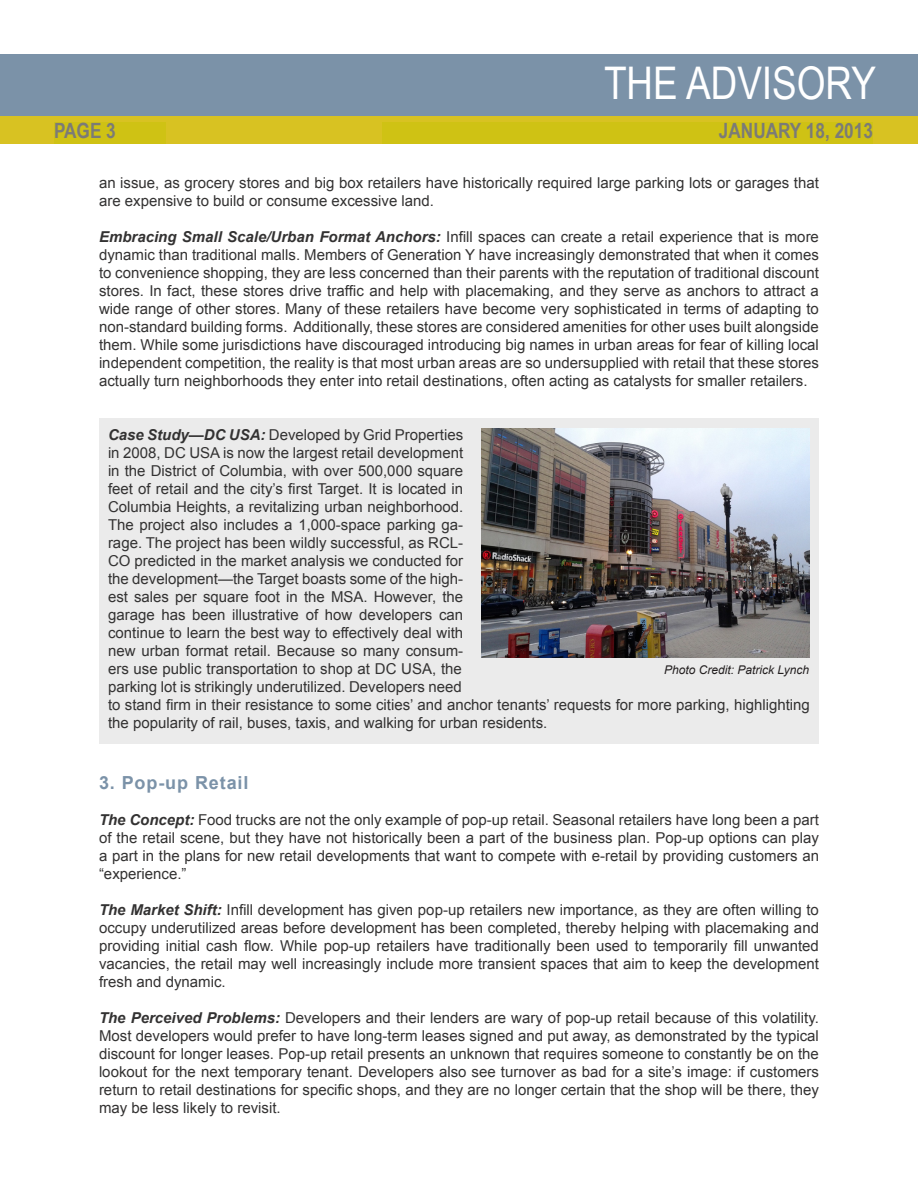
<style>
.page{position:relative;width:918px;height:1188px;background:#fff}
.page>*{position:absolute;margin:0;border:0;box-sizing:border-box;transform-origin:0 0}
.t1{font:45px "Arial Narrow";color:#fff}
.t2{font:700 21px "Arial Narrow";color:#7b7b77}
.t3{font:700 18px "Arial";letter-spacing:.05em;color:#7b92a8}
.t4{font:15px/18px "Arial";color:#333232;text-align:justify}
.t5{font:italic 12px "Arial";color:#231f20}
.s1{font-weight:700;font-style:italic}
</style>
<div class="page">
<div style="left:99px;top:418px;width:720px;height:325px;background:#ebebeb"></div>
<div style="left:0;top:115px;width:918px;height:29px;background:#d8c222"></div>
<div style="left:0;top:54px;width:918px;height:61px;background:#7b92a8"></div>
<div style="left:54px;top:122px;width:112px;height:22px;background:#cfc214"></div>
<div style="left:382px;top:122px;width:491px;height:22px;background:#cfc214"></div>
<img style="left:481px;top:428px;width:328px;height:229px">
<p class="t2" style="left:54px;top:114px;width:63px">PAGE 3</p>
<p class="t1" style="left:604px;top:50px;width:274px">THE ADVISORY</p>
<p class="t2" style="left:719px;top:114px;width:156px">JANUARY 18, 2013</p>
<p class="t4" style="left:99px;top:174px;width:721px">an issue, as grocery stores and big box retailers have historically required large parking lots or garages that are expensive to build or consume excessive land.</p>
<p class="t4" style="left:99px;top:228px;width:722px"><span class="s1">Embracing Small Scale/Urban Format Anchors:</span> Infill spaces can create a retail experience that is more dynamic than traditional malls. Members of Generation Y have increasingly demonstrated that when it comes to convenience shopping, they are less concerned than their parents with the reputation of traditional discount stores. In fact, these stores drive traffic and help with placemaking, and they serve as anchors to attract a wide range of other stores. Many of these retailers have become very sophisticated in terms of adapting to non-standard building forms. Additionally, these stores are considered amenities for other uses built alongside them. While some jurisdictions have discouraged introducing big names in urban areas for fear of killing local independent competition, the reality is that most urban areas are so undersupplied with retail that these stores actually turn neighborhoods they enter into retail destinations, often acting as catalysts for smaller retailers.</p>
<p class="t4" style="left:108px;top:426px;width:703px;text-align:left"><span class="s1">Case Study—DC USA:</span> Developed by Grid Properties<br>in 2008, DC USA is now the largest retail development<br>in the District of Columbia, with over 500,000 square<br>feet of retail and the city’s first Target. It is located in<br>Columbia Heights, a revitalizing urban neighborhood.<br>The project also includes a 1,000-space parking ga-<br>rage. The project has been wildly successful, as RCL-<br>CO predicted in the market analysis we conducted for<br>the development—the Target boasts some of the high-<br>est sales per square foot in the MSA. However, the<br>garage has been illustrative of how developers can<br>continue to learn the best way to effectively deal with<br>new urban format retail. Because so many consum-<br>ers use public transportation to shop at DC USA, the<br>parking lot is strikingly underutilized. Developers need<br>to stand firm in their resistance to some cities’ and anchor tenants’ requests for more parking, highlighting the popularity of rail, buses, taxis, and walking for urban residents.</p>
<p class="t5" style="left:664px;top:662px;width:147px">Photo Credit: Patrick Lynch</p>
<p class="t3" style="left:99px;top:771px;width:151px">3. Pop-up Retail</p>
<p class="t4" style="left:99px;top:811px;width:722px"><span class="s1">The Concept:</span> Food trucks are not the only example of pop-up retail. Seasonal retailers have long been a part of the retail scene, but they have not historically been a part of the business plan. Pop-up options can play a part in the plans for new retail developments that want to compete with e-retail by providing customers an “experience.”</p>
<p class="t4" style="left:99px;top:901px;width:722px"><span class="s1">The Market Shift:</span> Infill development has given pop-up retailers new importance, as they are often willing to occupy underutilized areas before development has been completed, thereby helping with placemaking and providing initial cash flow. While pop-up retailers have traditionally been used to temporarily fill unwanted vacancies, the retail may well increasingly include more transient spaces that aim to keep the development fresh and dynamic.</p>
<p class="t4" style="left:99px;top:1009px;width:722px"><span class="s1">The Perceived Problems:</span> Developers and their lenders are wary of pop-up retail because of this volatility.<br>Most developers would prefer to have long-term leases signed and put away, as demonstrated by the typical discount for longer leases. Pop-up retail presents an unknown that requires someone to constantly be on the lookout for the next temporary tenant. Developers also see turnover as bad for a site’s image: if customers return to retail destinations for specific shops, and they are no longer certain that the shop will be there, they may be less likely to revisit.</p>
</div>
